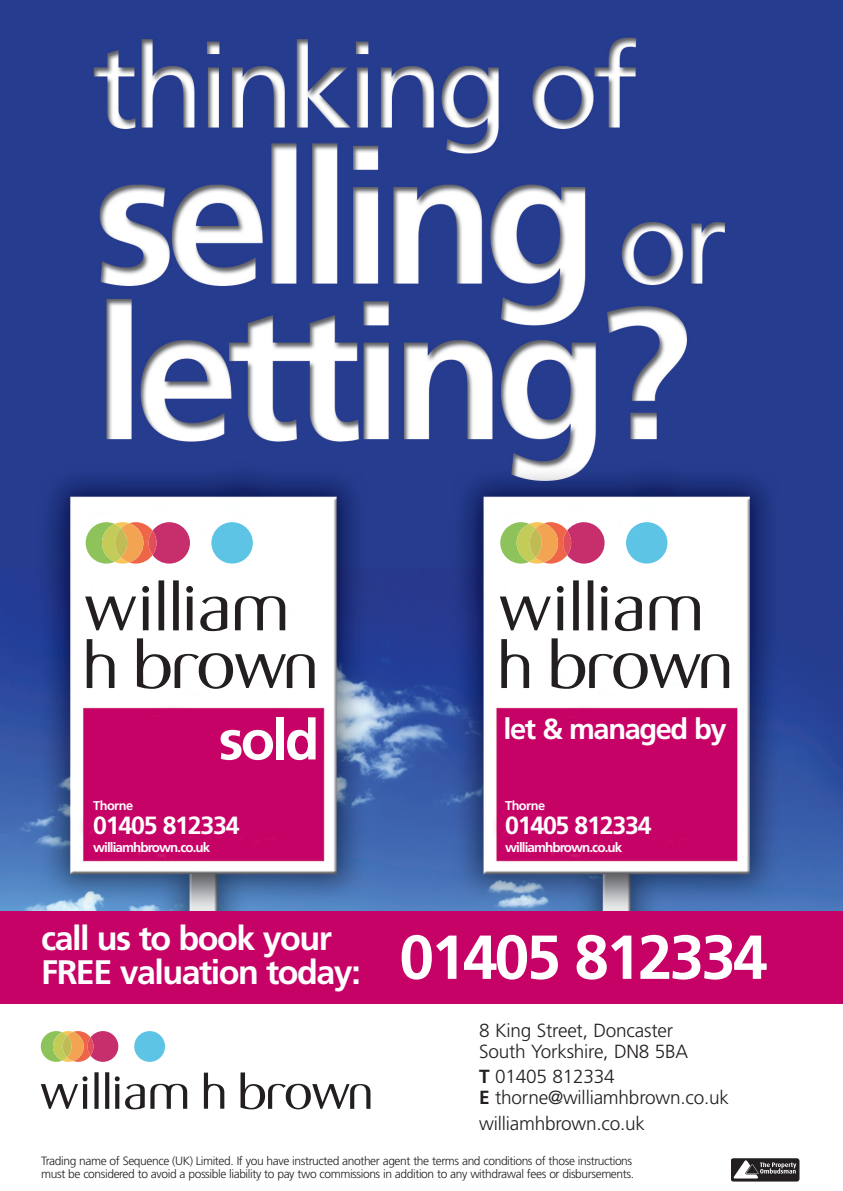
<style>
.page{position:relative;width:843px;height:1191px;background:#fff}
.page>*{position:absolute;margin:0;border:0;box-sizing:border-box;transform-origin:0 0}
.t1{font:700 56.2px "Frutiger";color:#fff}
.t2{font:700 34px/34.4px "Frutiger";letter-spacing:-.045em;color:#fff}
.t3{font:700 29px "Frutiger";letter-spacing:-.05em;color:#fff}
.t4{font:700 24.8px "Frutiger";letter-spacing:-.05em;color:#fff}
.t5{font:300 19px/21px "Frutiger";letter-spacing:-.01em;color:#231f20}
.t6{font:700 13.4px "Frutiger";letter-spacing:-.065em;color:#fff}
.t7{font:700 12.8px "Frutiger";letter-spacing:-.045em;color:#fff}
.t8{font:300 12px/13px "Frutiger";letter-spacing:-.035em;color:#231f20}
.s1{font-weight:700}
</style>
<div class="page">
<img style="left:0;top:0;width:842px;height:911px">
<div style="left:730px;top:1158px;width:69px;height:23px;background:#231f20;border-radius:3px"></div>
<svg style="left:733px;top:1160px;width:63px;height:18px"></svg>
<div style="left:211px;top:522px;width:42px;height:42px;background:#5dc4e6;border-radius:50%"></div>
<svg style="left:86px;top:522px;width:104px;height:42px;background:#d19076"></svg>
<svg style="left:115px;top:528px;width:12px;height:29px"></svg>
<svg style="left:235px;top:596px;width:50px;height:34px"></svg>
<svg style="left:158px;top:580px;width:6px;height:50px"></svg>
<svg style="left:173px;top:580px;width:6px;height:50px"></svg>
<svg style="left:199px;top:596px;width:28px;height:35px"></svg>
<svg style="left:85px;top:596px;width:51px;height:34px"></svg>
<svg style="left:137px;top:638px;width:177px;height:51px"></svg>
<svg style="left:187px;top:596px;width:5px;height:34px"></svg>
<div style="left:186px;top:586px;width:7px;height:7px;background:#231f20;border-radius:50%"></div>
<svg style="left:143px;top:596px;width:5px;height:34px"></svg>
<div style="left:142px;top:586px;width:7px;height:7px;background:#231f20;border-radius:50%"></div>
<svg style="left:87px;top:639px;width:27px;height:49px"></svg>
<div style="left:625px;top:522px;width:42px;height:42px;background:#5dc4e6;border-radius:50%"></div>
<svg style="left:500px;top:522px;width:104px;height:42px;background:#d19076"></svg>
<svg style="left:529px;top:528px;width:12px;height:29px"></svg>
<svg style="left:649px;top:596px;width:50px;height:34px"></svg>
<svg style="left:573px;top:580px;width:5px;height:50px"></svg>
<svg style="left:587px;top:580px;width:6px;height:50px"></svg>
<svg style="left:614px;top:596px;width:28px;height:35px"></svg>
<svg style="left:499px;top:596px;width:51px;height:34px"></svg>
<svg style="left:551px;top:638px;width:177px;height:51px"></svg>
<svg style="left:601px;top:596px;width:6px;height:34px"></svg>
<div style="left:600px;top:586px;width:7px;height:7px;background:#231f20;border-radius:50%"></div>
<svg style="left:557px;top:596px;width:6px;height:34px"></svg>
<div style="left:556px;top:586px;width:7px;height:7px;background:#231f20;border-radius:50%"></div>
<svg style="left:501px;top:639px;width:28px;height:49px"></svg>
<div style="left:0;top:911px;width:842px;height:92px;background:#c70266"></div>
<div style="left:134px;top:1031px;width:31px;height:31px;background:#5dc4e6;border-radius:50%"></div>
<svg style="left:41px;top:1031px;width:77px;height:31px;background:#d09075"></svg>
<div style="left:63px;top:1036px;width:9px;height:21px;background:#c0bb55;border-radius:50%"></div>
<svg style="left:94px;top:1072px;width:5px;height:37px"></svg>
<svg style="left:105px;top:1072px;width:4px;height:37px"></svg>
<svg style="left:240px;top:1072px;width:130px;height:37px"></svg>
<svg style="left:204px;top:1072px;width:20px;height:37px"></svg>
<svg style="left:115px;top:1076px;width:72px;height:33px"></svg>
<svg style="left:41px;top:1076px;width:46px;height:33px"></svg>
<h1 class="t1" style="left:218px;top:717px;width:102px">sold</h1>
<p class="t7" style="left:93px;top:800px;width:41px">Thorne</p>
<h3 class="t4" style="left:93px;top:815px;width:148px">01405 812334</h3>
<p class="t6" style="left:93px;top:842px;width:118px">williamhbrown.co.uk</p>
<h3 class="t3" style="left:503px;top:717px;width:224px">let &amp; managed by</h3>
<p class="t7" style="left:505px;top:800px;width:41px">Thorne</p>
<h3 class="t4" style="left:505px;top:815px;width:148px">01405 812334</h3>
<p class="t6" style="left:505px;top:842px;width:118px">williamhbrown.co.uk</p>
<h2 class="t2" style="left:41px;top:923px;width:727px">call us to book your<br>FREE valuation today: <sup>01405</sup> <sup>812334</sup></h2>
<h3 class="t5" style="left:479px;top:1021px;width:211px">8 King Street, Doncaster<br>South Yorkshire, DN8 5BA</h3>
<h3 class="t5" style="left:479px;top:1068px;width:251px"><span class="s1">T</span> 01405 812334<br><span class="s1">E</span> thorne@williamhbrown.co.uk</h3>
<h3 class="t5" style="left:479px;top:1114px;width:167px">williamhbrown.co.uk</h3>
<p class="t8" style="left:41px;top:1155px;width:594px">Trading name of Sequence (UK) Limited. If you have instructed another agent the terms and conditions of those instructions must be considered to avoid a possible liability to pay two commissions in addition to any withdrawal fees or disbursements.</p>
</div>
